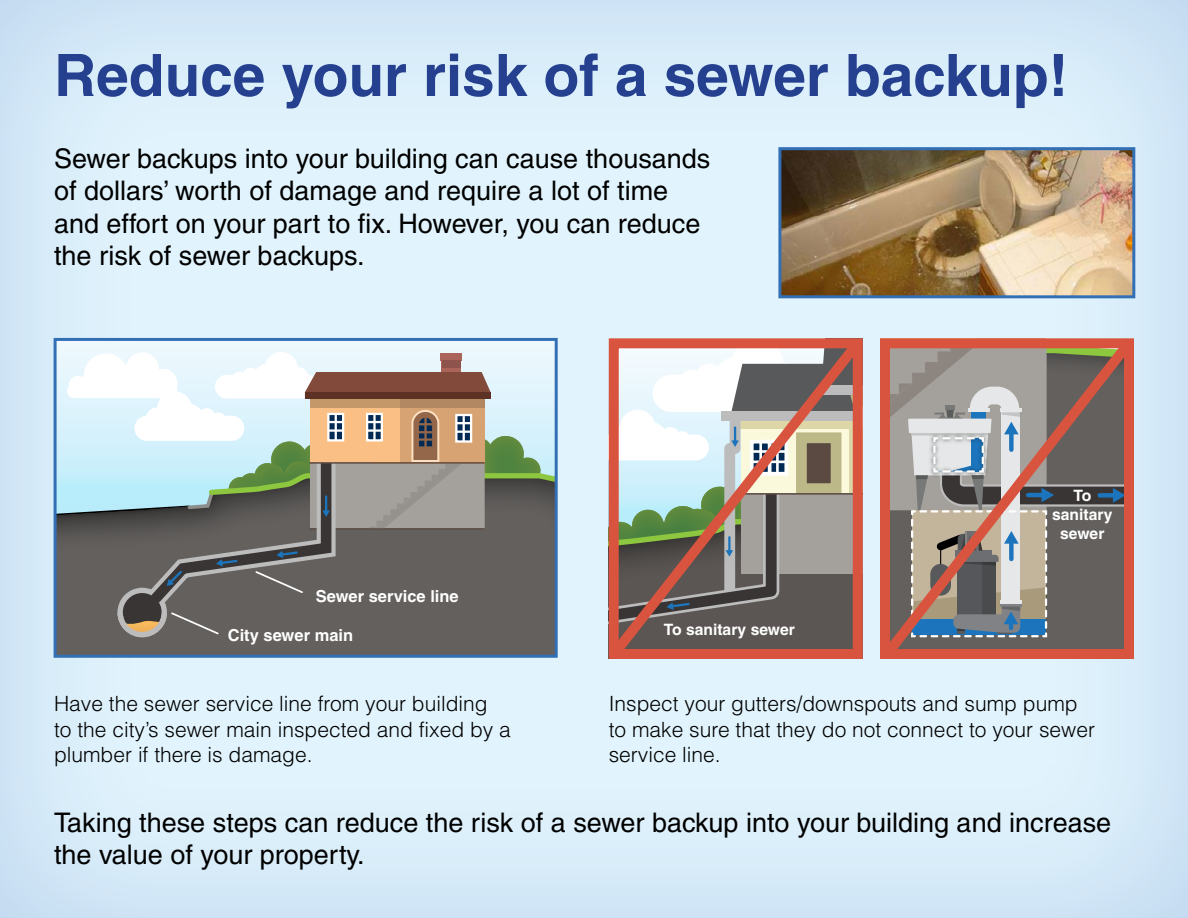
<style>
.page{position:relative;width:1188px;height:918px;background:#fff}
.page>*{position:absolute;margin:0;border:0;box-sizing:border-box;transform-origin:0 0}
.Main_heading{font:700 58.5px "Helvetica LT Pro";color:#25408f}
._18_pt_body{font:27px/32.4px "Helvetica LT Pro";color:#000}
._14_pt_sub_body{font:300 21px/25.2px "Helvetica LT Pro";color:#000}
.t1{font:700 16.5px "Helvetica LT Pro";color:#fff}
.t2{font:700 15.6px/18.8px "Helvetica LT Pro";color:#fff;text-align:center}
</style>
<div class="page">
<div style="left:0;top:0;width:1188px;height:918px;background:#0033a1;opacity:.18"></div>
<img style="left:782px;top:151px;width:349px;height:143px">
<div style="left:778px;top:147px;width:357px;height:151px;border:3px solid #336fb5"></div>
<div style="left:58px;top:342px;width:496px;height:10px;background:#edf8fd"></div>
<div style="left:58px;top:640px;width:496px;height:14px;background:#63605e"></div>
<div style="left:54px;top:338px;width:504px;height:320px;border:3px solid #336fb5"></div>
<svg style="left:55px;top:352px;width:501px;height:288px;background:#979994"></svg>
<svg style="left:872px;top:327px;width:272px;height:343px;background:#9f8d89"></svg>
<svg style="left:599px;top:328px;width:274px;height:342px;background:#ae9f98"></svg>
<p class="Main_heading" style="left:54px;top:40px;width:1016px">Reduce your risk of a sewer backup!</p>
<p class="_18_pt_body" style="left:54px;top:142px;width:658px">Sewer backups into your building can cause thousands of dollars’ worth of damage and require a lot of time and effort on your part to fix. However, you can reduce the risk of sewer backups.</p>
<p class="t1" style="left:316px;top:586px;width:145px">Sewer service line</p>
<p class="t1" style="left:228px;top:625px;width:127px">City sewer main</p>
<p class="_14_pt_sub_body" style="left:54px;top:691px;width:458px">Have the sewer service line from your building<br>to the city’s sewer main inspected and fixed by a plumber if there is damage.</p>
<p class="t2" style="left:664px;top:620px;width:133px">To sanitary sewer</p>
<p class="t2" style="left:1052px;top:486px;width:62px">To sanitary sewer</p>
<p class="_14_pt_sub_body" style="left:609px;top:691px;width:488px">Inspect your gutters/downspouts and sump pump to make sure that they do not connect to your sewer service line.</p>
<p class="_18_pt_body" style="left:54px;top:806px;width:1059px">Taking these steps can reduce the risk of a sewer backup into your building and increase the value of your property.</p>
</div>
